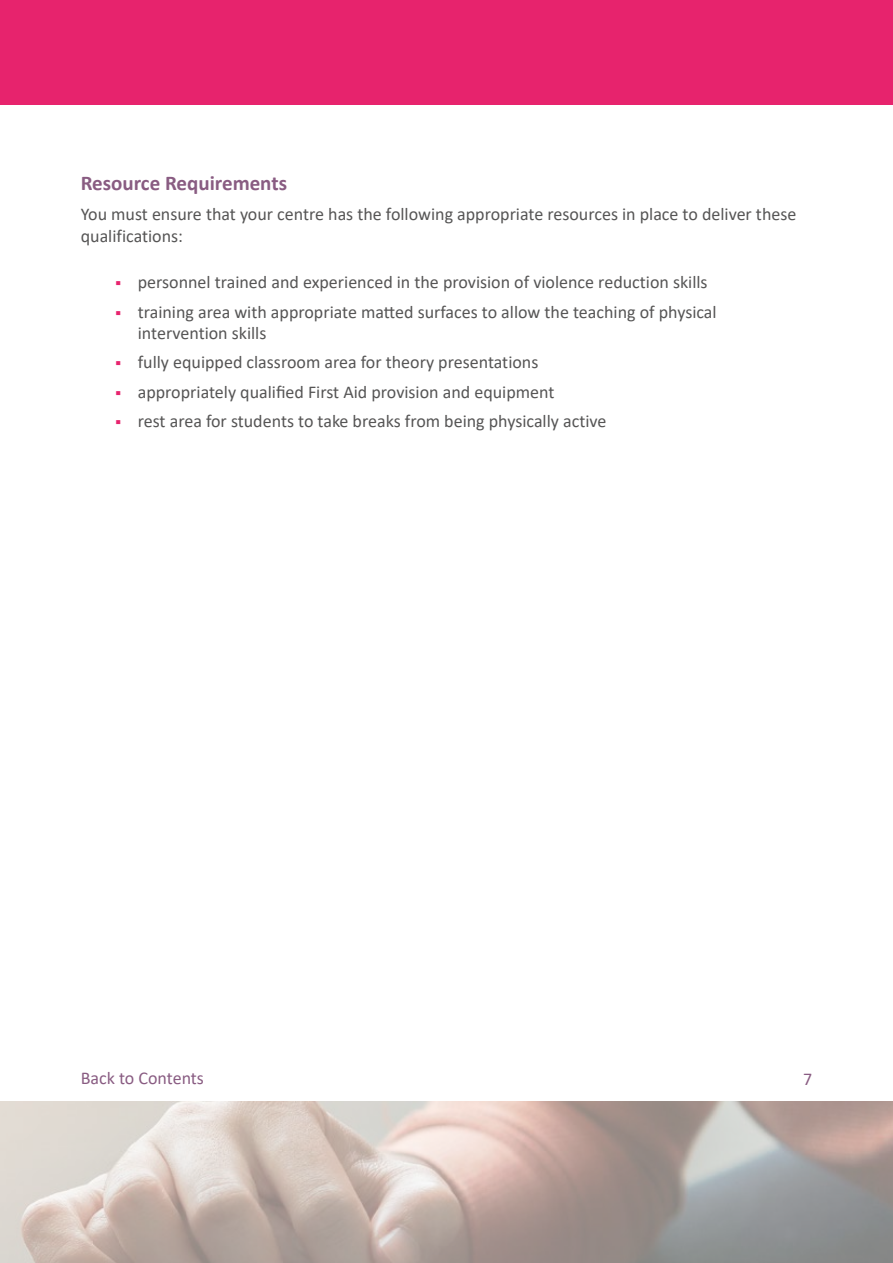
<style>
.page{position:relative;width:893px;height:1263px;background:#fff}
.page>*{position:absolute;margin:0;border:0;box-sizing:border-box;transform-origin:0 0}
.t1{font:700 21px "Calibri";color:#895c82}
.t2{font:18px/21.6px "Calibri";color:#565555}
.t3{font:18px "Calibri";color:#895c82}
.s1{font-weight:700;color:#e7236d}
</style>
<div class="page">
<img style="left:0;top:1101px;width:893px;height:162px">
<div style="left:0;top:0;width:893px;height:104px;background:#e7236d"></div>
<p class="t1" style="left:81px;top:168px;width:208px">Resource Requirements</p>
<p class="t2" style="left:81px;top:203px;width:717px">You must ensure that your centre has the following appropriate resources in place to deliver these qualifications:</p>
<p class="t2" style="left:115px;top:271px;width:594px"><span class="s1">▪</span> personnel trained and experienced in the provision of violence reduction skills</p>
<p class="t2" style="left:138px;top:301px;width:580px;line-height:21px;text-indent:-22px"><span class="s1">▪</span> training area with appropriate matted surfaces to allow the teaching of physical intervention skills</p>
<p class="t2" style="left:115px;top:351px;width:425px"><span class="s1">▪</span> fully equipped classroom area for theory presentations</p>
<p class="t2" style="left:115px;top:381px;width:441px"><span class="s1">▪</span> appropriately qualified First Aid provision and equipment</p>
<p class="t2" style="left:115px;top:410px;width:493px"><span class="s1">▪</span> rest area for students to take breaks from being physically active</p>
<p class="t3" style="left:81px;top:1065px;width:125px">Back to Contents</p>
<p class="t3" style="left:803px;top:1066px;width:11px">7</p>
</div>
